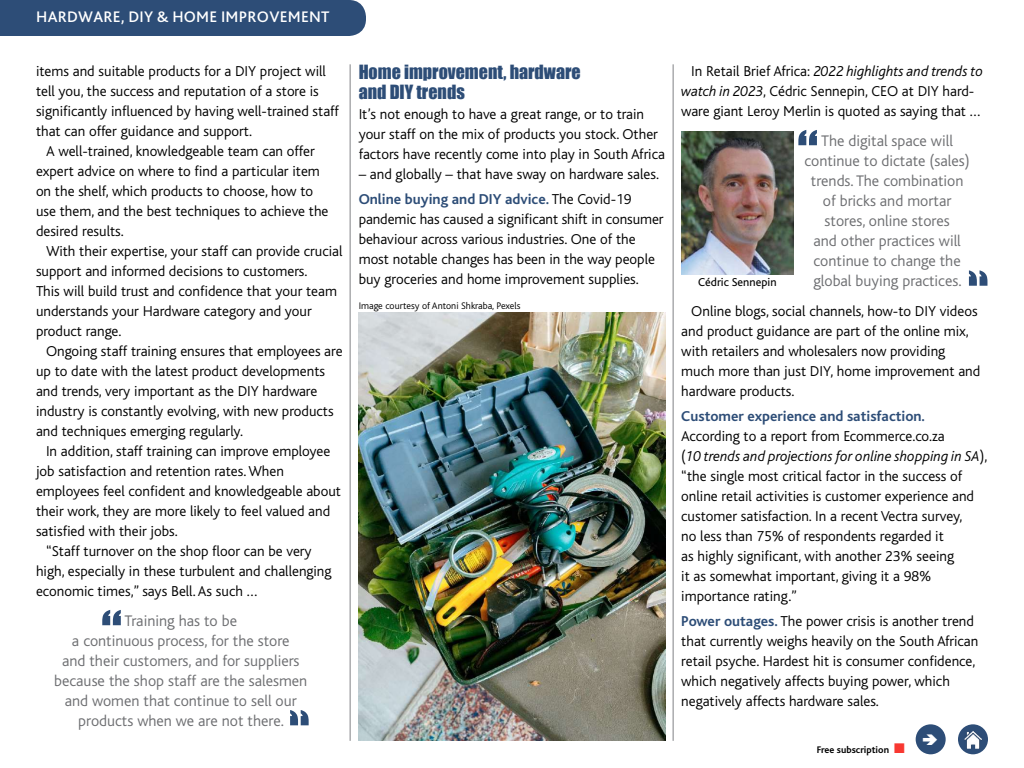
<style>
.page{position:relative;width:1024px;height:768px;background:#fff}
.page>*{position:absolute;margin:0;border:0;box-sizing:border-box;transform-origin:0 0}
.t1{font:60px "Impact";color:#2d4d77}
.t2{font:18px/20px "Impact";color:#2d4d77}
.t3{font:300 16px/20px "Bliss";color:#6d6e71;text-align:center}
.t4{font:500 16px "Bliss Pro";letter-spacing:.015em;color:#fff}
.t5{font:300 15px/20px "Bliss";color:#000}
.t6{font:700 15px "Bliss";color:#2d4d77}
.t7{font:12px "Bliss";color:#000}
.t8{font:300 10px "Bliss";color:#000}
.t9{font:700 10px "Bliss";color:#000}
.s1{font-weight:700;color:#2d4d77}
.s2{font-style:italic}
.s3{color:#f83831}
</style>
<div class="page">
<div style="left:916px;top:724px;width:30px;height:30px;background:#2d4d77;border-radius:50%"></div>
<div style="left:958px;top:724px;width:30px;height:30px;background:#2d4d77;border-radius:50%"></div>
<img style="left:964px;top:731px;width:18px;height:17px">
<div style="left:0;top:0;width:366px;height:36px;background:#2d4d77"></div>
<hr style="left:350px;top:64px;width:1px;height:677px;background:#808285">
<hr style="left:673px;top:64px;width:1px;height:677px;background:#808285">
<img style="left:681px;top:131px;width:112px;height:144px">
<img style="left:359px;top:312px;width:307px;height:429px">
<p class="t4" style="left:36px;top:6px;width:23px">HARDWARE</p>
<p class="t4" style="left:121px;top:6px;width:75px">, DIY &amp; HOME</p>
<p class="t4" style="left:221px;top:6px;width:16px">IMPRO</p>
<p class="t4" style="left:269px;top:6px;width:22px">VEMENT</p>
<p class="t5" style="left:36px;top:61px;width:291px">items and suitable products for a DIY project will</p>
<p class="t5" style="left:36px;top:81px;width:284px">tell you, the success and reputation of a store is</p>
<p class="t5" style="left:36px;top:101px;width:305px">significantly influenced by having well-trained staff</p>
<p class="t5" style="left:36px;top:121px;width:218px">that can offer guidance and support.</p>
<p class="t5" style="left:46px;top:141px;width:270px">A well-trained, knowledgeable team can offer</p>
<p class="t5" style="left:36px;top:161px;width:285px">expert advice on where to find a particular item</p>
<p class="t5" style="left:36px;top:181px;width:279px">on the shelf, which products to choose, how to</p>
<p class="t5" style="left:36px;top:201px;width:294px">use them, and the best techniques to achieve the</p>
<p class="t5" style="left:36px;top:221px;width:89px">desired results.</p>
<p class="t5" style="left:46px;top:241px;width:298px">With their expertise, your staff can provide crucial</p>
<p class="t5" style="left:36px;top:261px;width:273px">support and informed decisions to customers.</p>
<p class="t5" style="left:36px;top:281px;width:303px">This will build trust and confidence that your team</p>
<p class="t5" style="left:36px;top:301px;width:277px">understands your Hardware category and your</p>
<p class="t5" style="left:36px;top:321px;width:87px">product range.</p>
<p class="t5" style="left:46px;top:341px;width:298px">Ongoing staff training ensures that employees are</p>
<p class="t5" style="left:36px;top:361px;width:291px">up to date with the latest product developments</p>
<p class="t5" style="left:36px;top:381px;width:283px">and trends, very important as the DIY hardware</p>
<p class="t5" style="left:36px;top:401px;width:299px">industry is constantly evolving, with new products</p>
<p class="t5" style="left:36px;top:421px;width:209px">and techniques emerging regularly.</p>
<p class="t5" style="left:46px;top:441px;width:286px">In addition, staff training can improve employee</p>
<p class="t5" style="left:36px;top:461px;width:249px">job satisfaction and retention rates. When</p>
<p class="t5" style="left:36px;top:481px;width:307px">employees feel confident and knowledgeable about</p>
<p class="t5" style="left:36px;top:501px;width:296px">their work, they are more likely to feel valued and</p>
<p class="t5" style="left:36px;top:521px;width:143px">satisfied with their jobs.</p>
<p class="t5" style="left:46px;top:541px;width:267px">“Staff turnover on the shop floor can be very</p>
<p class="t5" style="left:36px;top:561px;width:297px">high, especially in these turbulent and challenging</p>
<p class="t5" style="left:36px;top:581px;width:223px">economic times,” says Bell. As such …</p>
<p class="t3" style="left:54px;top:611px;width:255px">Training has to be<br>a continuous process, for the store<br>and their customers, and for suppliers because the shop staff are the salesmen and women that continue to sell our products when we are not there.</p>
<h1 class="t1" style="left:101px;top:587px;width:22px">“</h1>
<p class="t2" style="left:359px;top:61px;width:224px">Home improvement, hardware and DIY trends</p>
<p class="t5" style="left:359px;top:104px;width:308px">It’s not enough to have a great range, or to train your staff on the mix of products you stock. Other factors have recently come into play in South Africa</p>
<p class="t5" style="left:359px;top:161px;width:302px;line-height:25px">– and globally – that have sway on hardware sales.<br><span class="s1">Online buying and DIY advice.</span> The Covid-19</p>
<p class="t5" style="left:359px;top:209px;width:307px">pandemic has caused a significant shift in consumer behaviour across various industries. One of the most notable changes has been in the way people buy groceries and home improvement supplies.</p>
<p class="t8" style="left:359px;top:300px;width:163px">Image courtesy of Antoni Shkraba, Pexels</p>
<p class="t5" style="left:681px;top:61px;width:303px;text-indent:10px">In Retail Brief Africa: <span class="s2">2022 highlights and trends to watch in 2023</span>, Cédric Sennepin, CEO at DIY hard&shy;ware giant Leroy Merlin is quoted as saying that …</p>
<p class="t3" style="left:804px;top:131px;width:167px">The digital space will continue to dictate (sales) trends. The combination of bricks and mortar stores, online stores<br>and other practices will continue to change the global buying practices.</p>
<p class="t5" style="left:681px;top:301px;width:301px;text-indent:10px">Online blogs, social channels, how-to DIY videos and product guidance are part of the online mix, with retailers and wholesalers now providing much more than just DIY, home improvement and hardware products.</p>
<p class="t6" style="left:681px;top:408px;width:245px">Customer experience and satisfaction.</p>
<p class="t5" style="left:681px;top:426px;width:308px">According to a report from Ecommerce.co.za<br>(<span class="s2">10 trends and projections for online shopping in SA</span>), “the single most critical factor in the success of online retail activities is customer experience and customer satisfaction. In a recent Vectra survey,<br>no less than 75% of respondents regarded it<br>as highly significant, with another 23% seeing<br>it as somewhat important, giving it a 98% importance rating.”</p>
<p class="t5" style="left:681px;top:611px;width:299px"><span class="s1">Power outages.</span> The power crisis is another trend that currently weighs heavily on the South African retail psyche. Hardest hit is consumer confidence, which negatively affects buying power, which negatively affects hardware sales.</p>
<p class="t9" style="left:817px;top:745px;width:90px">Free subscription <span class="s3">■</span></p>
<h1 class="t1" style="left:797px;top:107px;width:22px">“</h1>
<p class="t7" style="left:698px;top:276px;width:80px">Cédric Sennepin</p>
</div>
